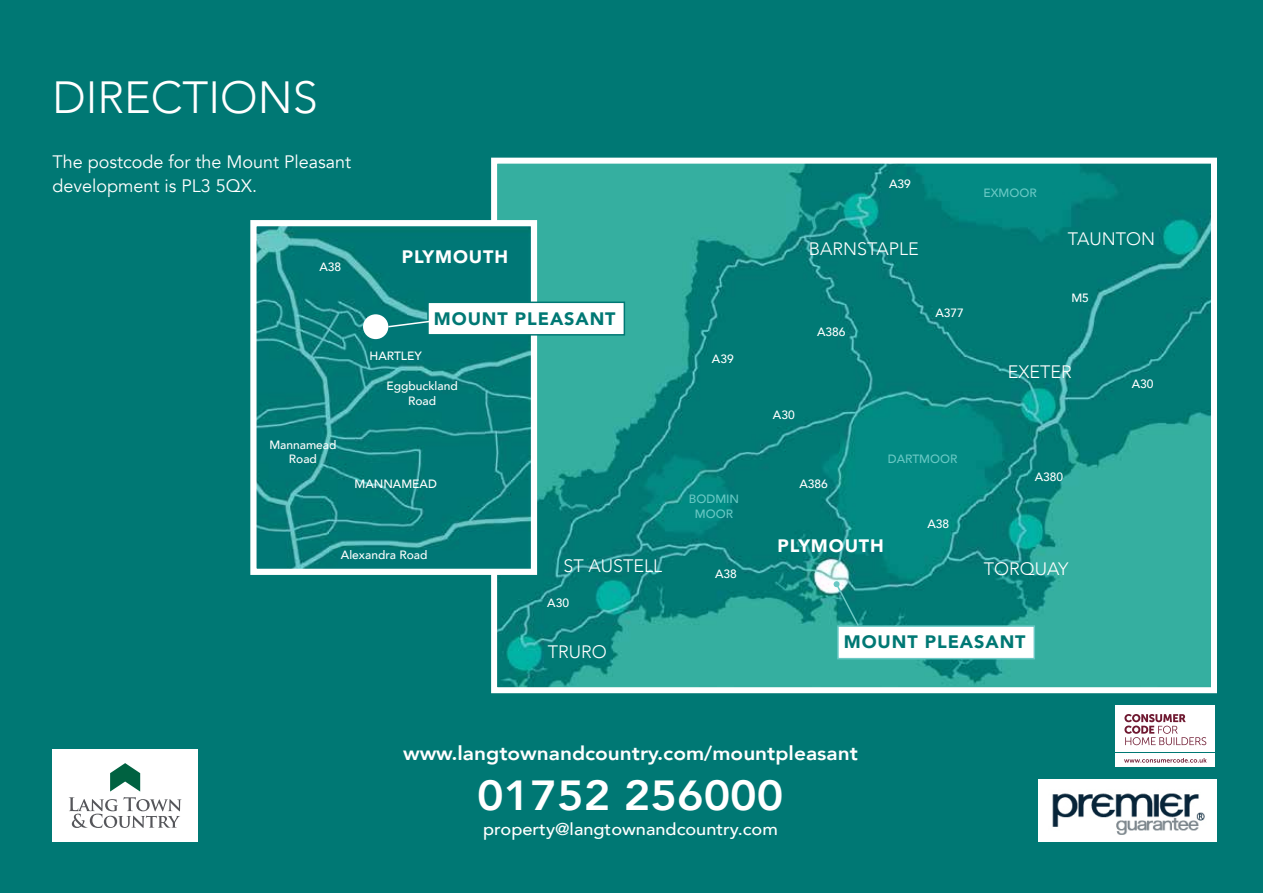
<style>
.page{position:relative;width:1263px;height:893px;background:#007874}
.page>*{position:absolute;margin:0;border:0;box-sizing:border-box;transform-origin:0 0}
.t1{font:300 45px "Avenir";color:#fff}
.t2{font:800 42px "Avenir";color:#fff;scale:1.07 1}
.t3{font:800 19.5px "Avenir";color:#fff;scale:1.07 1}
.t4{font:18px/24px "Avenir";color:#fff}
.t5{font:300 18px "Avenir";color:#fff}
.t6{font:900 18px "Avenir";letter-spacing:.05em;color:#007874}
.t7{font:900 18px "Avenir";letter-spacing:.05em;color:#fff}
.t8{font:500 16.95px "Avenir";color:#fff;scale:1.07 1}
.t9{font:500 12px/14.4px "Avenir";color:#fff;text-align:center}
.t10{font:500 12px/14.4px "Avenir";color:#68c8c4;text-align:center}
</style>
<div class="page">
<div style="left:52px;top:749px;width:146px;height:93px;background:#fff"></div>
<svg style="left:69px;top:763px;width:113px;height:65px"></svg>
<img style="left:498px;top:165px;width:712px;height:521px">
<div style="left:491px;top:158px;width:726px;height:535px;border:6px solid #fff"></div>
<div style="left:837px;top:625px;width:198px;height:34px;background:#fff;border:2px solid #68c8c4"></div>
<svg style="left:833px;top:581px;width:27px;height:47px"></svg>
<img style="left:257px;top:227px;width:273px;height:341px">
<div style="left:250px;top:220px;width:287px;height:355px;border:6px solid #fff"></div>
<div style="left:427px;top:302px;width:198px;height:34px;background:#fff;border:2px solid #007874"></div>
<div style="left:363px;top:314px;width:25px;height:25px;background:#fff;border-radius:50%"></div>
<svg style="left:387px;top:320px;width:43px;height:8px"></svg>
<div style="left:1038px;top:780px;width:179px;height:62px;background:#fff"></div>
<img style="left:1052px;top:793px;width:153px;height:42px">
<div style="left:1116px;top:753px;width:99px;height:14px;background:#fff"></div>
<svg style="left:1124px;top:758px;width:83px;height:5px"></svg>
<div style="left:1116px;top:706px;width:99px;height:46px;background:#fff"></div>
<svg style="left:1124px;top:714px;width:82px;height:31px"></svg>
<h1 class="t1" style="left:52px;top:71px;width:267px">DIRECTIONS</h1>
<h3 class="t4" style="left:52px;top:150px;width:300px">The postcode for the Mount Pleasant development is PL3 5QX.</h3>
<p class="t9" style="left:319px;top:259px;width:23px">A38</p>
<p class="t9" style="left:269px;top:436px;width:69px">Mannamead<br>Road</p>
<h3 class="t7" style="left:402px;top:242px;width:108px">PLYMOUTH</h3>
<p class="t9" style="left:370px;top:348px;width:54px">HARTLEY</p>
<h3 class="t6" style="left:434px;top:303px;width:183px">MOUNT PLEASANT</h3>
<p class="t9" style="left:387px;top:378px;width:73px">Eggbuckland<br>Road</p>
<p class="t9" style="left:354px;top:476px;width:84px">MANNAMEAD</p>
<p class="t9" style="left:341px;top:547px;width:88px">Alexandra Road</p>
<h3 class="t5" style="left:564px;top:555px;width:100px">ST AUSTELL</h3>
<p class="t9" style="left:547px;top:595px;width:23px">A30</p>
<h3 class="t5" style="left:548px;top:641px;width:61px">TRURO</h3>
<p class="t9" style="left:712px;top:351px;width:23px">A39</p>
<p class="t10" style="left:689px;top:491px;width:52px">BODMIN<br>MOOR</p>
<p class="t9" style="left:715px;top:566px;width:23px">A38</p>
<p class="t9" style="left:889px;top:176px;width:23px">A39</p>
<h3 class="t5" style="left:809px;top:238px;width:111px">BARNSTAPLE</h3>
<p class="t9" style="left:817px;top:324px;width:30px">A386</p>
<p class="t9" style="left:935px;top:305px;width:30px">A377</p>
<p class="t9" style="left:773px;top:407px;width:23px">A30</p>
<p class="t10" style="left:888px;top:450px;width:71px">DARTMOOR</p>
<p class="t9" style="left:799px;top:476px;width:30px">A386</p>
<h3 class="t7" style="left:777px;top:531px;width:108px">PLYMOUTH</h3>
<p class="t9" style="left:927px;top:516px;width:23px">A38</p>
<p class="t10" style="left:983px;top:185px;width:55px">EXMOOR</p>
<h3 class="t5" style="left:1068px;top:228px;width:89px">TAUNTON</h3>
<p class="t9" style="left:1071px;top:290px;width:19px">M5</p>
<h3 class="t5" style="left:1008px;top:361px;width:66px">EXETER</h3>
<p class="t9" style="left:1035px;top:469px;width:30px">A380</p>
<h3 class="t5" style="left:984px;top:558px;width:86px">TORQUAY</h3>
<p class="t9" style="left:1132px;top:376px;width:23px">A30</p>
<h3 class="t6" style="left:844px;top:627px;width:183px">MOUNT PLEASANT</h3>
<h3 class="t3" style="left:403px;top:738px;width:426px">www.langtownandcountry.com/mountpleasant</h3>
<h2 class="t2" style="left:477px;top:763px;width:288px">01752 256000</h2>
<h3 class="t8" style="left:483px;top:814px;width:277px">property@langtownandcountry.com</h3>
</div>
